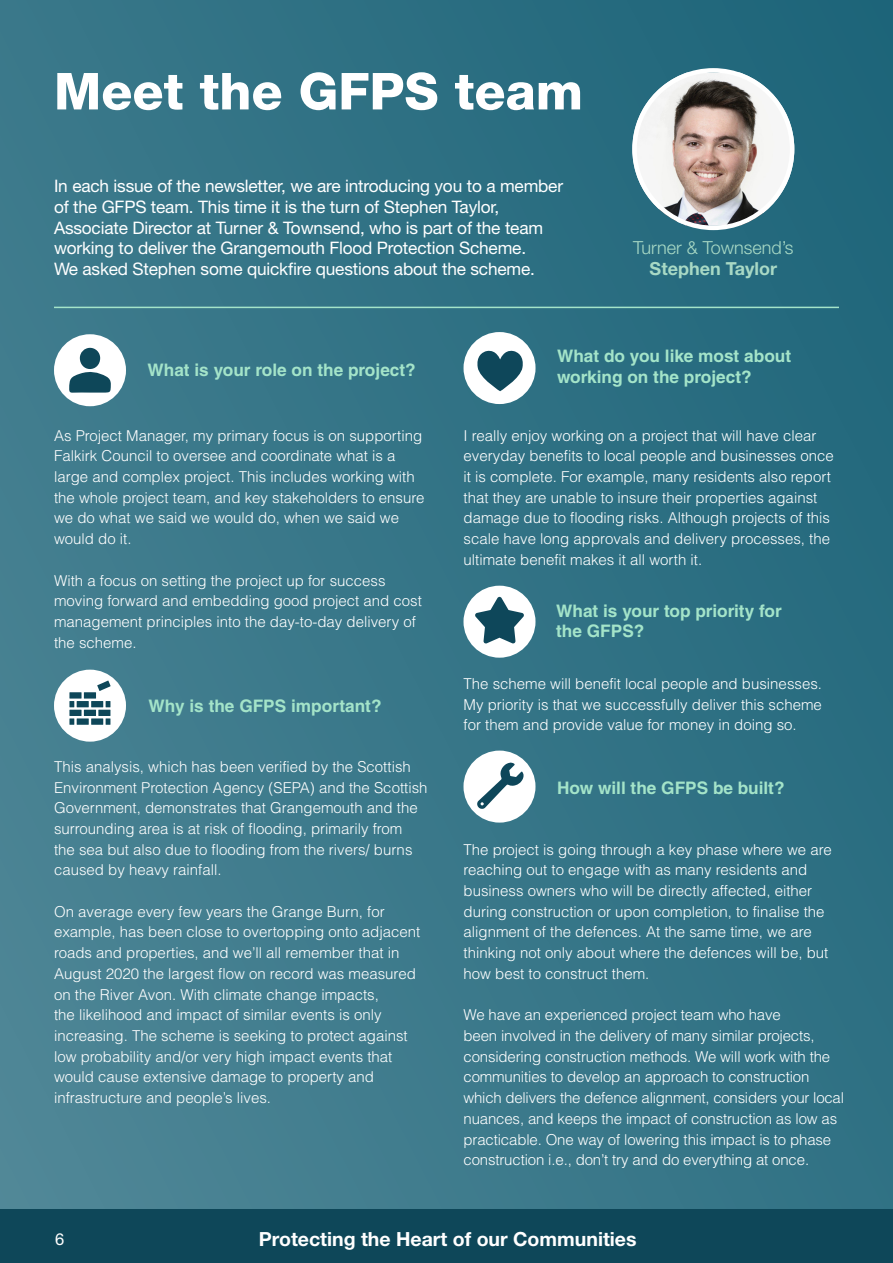
<style>
.page{position:relative;width:893px;height:1263px;background:#fff}
.page>*{position:absolute;margin:0;border:0;box-sizing:border-box;transform-origin:0 0}
.p_H1{font:800 51px "Helvetica Neue LT Std";color:#fff}
.t1{font:700 19.5px "Helvetica Neue LT Std";color:#fff}
.p_H3_subtitle{font:300 18px/20.7px "Helvetica Neue LT Std";color:#a8d9c5;text-align:center}
.p_H4_body{font:17.25px/20.7px "Helvetica Neue LT Std";letter-spacing:-.01em;color:#fff}
.p_H4_team_question{font:700 17.25px/20.7px "Helvetica LT Std";color:#a4e4c9}
.t2{font:16.5px "Helvetica Neue LT Std";color:#fff}
.p_H5{font:300 15px/20.7px "Helvetica LT Std";color:#fff}
.s1{font-weight:700}
</style>
<div class="page">
<div style="left:0;top:1209px;width:893px;height:54px;background:#0e4759"></div>
<div style="left:0;top:0;width:893px;height:1209px;background:linear-gradient(to right,#458091,#266b7e)"></div>
<img style="left:632px;top:72px;width:162px;height:154px">
<div style="left:632px;top:68px;width:162px;height:162px;border:4px solid #fff;border-radius:50%"></div>
<hr style="left:54px;top:307px;width:785px;height:1px;background:#a4e4c9">
<div style="left:54px;top:334px;width:72px;height:72px;background:#fff;border-radius:50%"></div>
<svg style="left:69px;top:372px;width:42px;height:21px"></svg>
<div style="left:80px;top:348px;width:20px;height:21px;background:#0e4759;border-radius:50%"></div>
<div style="left:463px;top:332px;width:72px;height:72px;background:#fff;border-radius:50%"></div>
<svg style="left:477px;top:350px;width:46px;height:41px"></svg>
<div style="left:463px;top:586px;width:72px;height:72px;background:#fff;border-radius:50%"></div>
<svg style="left:475px;top:597px;width:49px;height:47px"></svg>
<div style="left:54px;top:670px;width:72px;height:72px;background:#fff;border-radius:50%"></div>
<svg style="left:69px;top:680px;width:42px;height:45px"></svg>
<div style="left:463px;top:750px;width:72px;height:72px;background:#fff;border-radius:50%"></div>
<svg style="left:477px;top:763px;width:46px;height:46px"></svg>
<p class="p_H1" style="left:54px;top:61px;width:530px">Meet the GFPS team</p>
<p class="p_H4_body" style="left:54px;top:176px;width:511px">In each issue of the newsletter, we are introducing you to a member of the GFPS team. This time it is the turn of Stephen Taylor, Associate Director at Turner &amp; Townsend, who is part of the team working to deliver the Grangemouth Flood Protection Scheme.<br>We asked Stephen some quickfire questions about the scheme.</p>
<p class="p_H3_subtitle" style="left:633px;top:237px;width:162px">Turner &amp; Townsend’s<br><span class="s1">Stephen Taylor</span></p>
<p class="p_H4_team_question" style="left:148px;top:360px;width:270px">What is your role on the project?</p>
<p class="p_H5" style="left:54px;top:425px;width:372px">As Project Manager, my primary focus is on supporting Falkirk Council to oversee and coordinate what is a large and complex project. This includes working with the whole project team, and key stakeholders to ensure we do what we said we would do, when we said we would do it.</p>
<p class="p_H5" style="left:54px;top:570px;width:369px">With a focus on setting the project up for success moving forward and embedding good project and cost management principles into the day-to-day delivery of the scheme.</p>
<p class="p_H4_team_question" style="left:149px;top:695px;width:234px">Why is the GFPS important?</p>
<p class="p_H5" style="left:54px;top:756px;width:375px">This analysis, which has been verified by the Scottish Environment Protection Agency (SEPA) and the Scottish Government, demonstrates that Grangemouth and the surrounding area is at risk of flooding, primarily from<br>the sea but also due to flooding from the rivers/ burns caused by heavy rainfall.</p>
<p class="p_H5" style="left:54px;top:901px;width:368px">On average every few years the Grange Burn, for example, has been close to overtopping onto adjacent roads and properties, and we’ll all remember that in August 2020 the largest flow on record was measured on the River Avon. With climate change impacts,<br>the likelihood and impact of similar events is only increasing. The scheme is seeking to protect against low probability and/or very high impact events that would cause extensive damage to property and infrastructure and people’s lives.</p>
<p class="p_H4_team_question" style="left:557px;top:345px;width:236px">What do you like most about working on the project?</p>
<p class="p_H5" style="left:463px;top:425px;width:372px">I really enjoy working on a project that will have clear everyday benefits to local people and businesses once it is complete. For example, many residents also report that they are unable to insure their properties against damage due to flooding risks. Although projects of this scale have long approvals and delivery processes, the ultimate benefit makes it all worth it.</p>
<p class="p_H4_team_question" style="left:556px;top:600px;width:227px">What is your top priority for the GFPS?</p>
<p class="p_H5" style="left:463px;top:673px;width:360px;text-align:justify">The scheme will benefit local people and businesses.<br>My priority is that we successfully deliver this scheme for them and provide value for money in doing so.</p>
<p class="p_H4_team_question" style="left:557px;top:777px;width:229px">How will the GFPS be built?</p>
<p class="p_H5" style="left:463px;top:839px;width:370px">The project is going through a key phase where we are reaching out to engage with as many residents and business owners who will be directly affected, either during construction or upon completion, to finalise the alignment of the defences. At the same time, we are thinking not only about where the defences will be, but how best to construct them.</p>
<p class="p_H5" style="left:463px;top:1004px;width:382px">We have an experienced project team who have<br>been involved in the delivery of many similar projects, considering construction methods. We will work with the communities to develop an approach to construction which delivers the defence alignment, considers your local nuances, and keeps the impact of construction as low as practicable. One way of lowering this impact is to phase construction i.e., don’t try and do everything at once.</p>
<p class="t2" style="left:55px;top:1229px;width:11px">6</p>
<h2 class="t1" style="left:259px;top:1226px;width:379px">Protecting the Heart of our Communities</h2>
</div>
